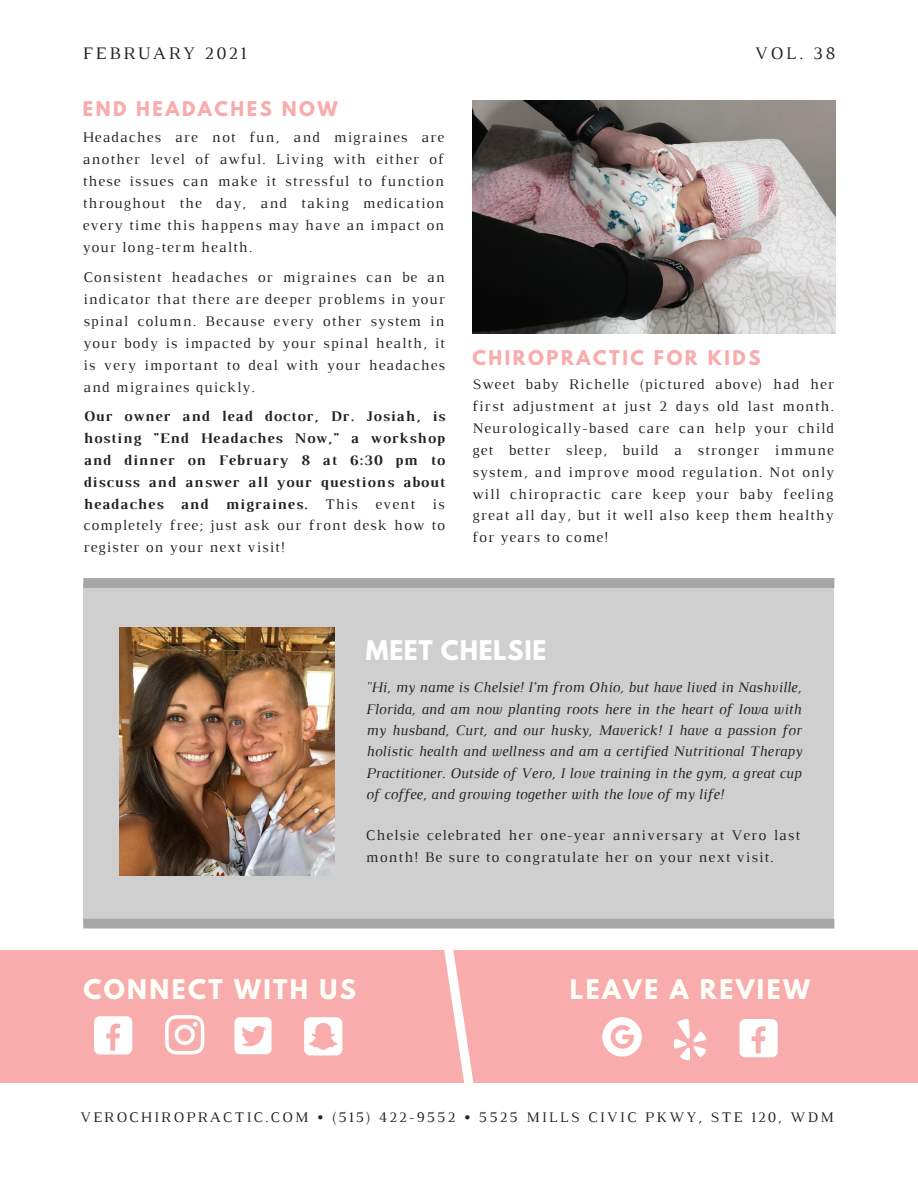
<style>
.page{position:relative;width:918px;height:1188px;background:#fff}
.page>*{position:absolute;margin:0;border:0;box-sizing:border-box;transform-origin:0 0}
.t1{font:700 24px "League Spartan";letter-spacing:.1em;color:#fffff9}
.t2{font:700 24px "League Spartan";letter-spacing:.03em;color:#fff}
.t3{font:700 18px "League Spartan";letter-spacing:.14em;color:#f8acac}
.t4{font:18px "Luthier";letter-spacing:.14em;color:#222}
.t5{font:15px/21.9px "Luthier";letter-spacing:.07em;color:#222;text-align:justify}
.t6{font:italic 15px/21.3px "Luthier";color:#222;text-align:justify}
.t7{font:700 15px/21.9px "Luthier";letter-spacing:.07em;color:#222;text-align:justify}
.t8{font:15px "Luthier";letter-spacing:.14em;color:#222}
.s1{font-weight:400}
</style>
<div class="page">
<div style="left:0;top:950px;width:918px;height:238px;background:#f8acac"></div>
<img style="left:472px;top:101px;width:364px;height:232px">
<svg style="left:443px;top:950px;width:31px;height:134px"></svg>
<div style="left:0;top:1084px;width:918px;height:104px;background:#fff"></div>
<svg style="left:165px;top:1015px;width:39px;height:40px"></svg>
<svg style="left:234px;top:1017px;width:38px;height:37px"></svg>
<div style="left:304px;top:1017px;width:38px;height:38px;background:#fff;border-radius:6px"></div>
<svg style="left:309px;top:1023px;width:29px;height:27px"></svg>
<div style="left:94px;top:1016px;width:38px;height:38px;background:#fff;border-radius:6px"></div>
<svg style="left:106px;top:1024px;width:14px;height:27px"></svg>
<svg style="left:602px;top:1017px;width:40px;height:40px"></svg>
<div style="left:739px;top:1019px;width:39px;height:38px;background:#fff;border-radius:6px"></div>
<svg style="left:752px;top:1026px;width:14px;height:27px"></svg>
<svg style="left:674px;top:1019px;width:32px;height:42px"></svg>
<div style="left:83px;top:584px;width:751px;height:340px;background:#cfcfcf"></div>
<img style="left:119px;top:627px;width:215px;height:249px">
<div style="left:83px;top:578px;width:751px;height:10px;background:#a6a6a6"></div>
<svg style="left:83px;top:919px;width:751px;height:10px;background:#aaa"></svg>
<p class="t4" style="left:83px;top:46px;width:165px">FEBRUARY 2021</p>
<p class="t4" style="left:755px;top:46px;width:82px">VOL. 38</p>
<p class="t3" style="left:83px;top:99px;width:257px">END HEADACHES NOW</p>
<p class="t5" style="left:83px;top:128px;width:363px">Headaches are not fun, and migraines are another level of awful. Living with either of these issues can make it stressful to function throughout the day, and taking medication every time this happens may have an impact on your long-term health.</p>
<p class="t5" style="left:83px;top:268px;width:363px">Consistent headaches or migraines can be an indicator that there are deeper problems in your spinal column. Because every other system in your body is impacted by your spinal health, it is very important to deal with your headaches and migraines quickly.</p>
<p class="t7" style="left:83px;top:406px;width:363px">Our owner and lead doctor, Dr. Josiah, is hosting "End Headaches Now," a workshop and dinner on February 8 at 6:30 pm to discuss and answer all your questions about headaches and migraines. <span class="s1">This event is completely free; just ask our front desk how to register on your next visit!</span></p>
<p class="t3" style="left:472px;top:349px;width:290px">CHIROPRACTIC FOR KIDS</p>
<p class="t5" style="left:472px;top:375px;width:363px">Sweet baby Richelle (pictured above) had her first adjustment at just 2 days old last month.<br>Neurologically-based care can help your child get better sleep, build a stronger immune system, and improve mood regulation. Not only will chiropractic care keep your baby feeling great all day, but it well also keep them healthy for years to come!</p>
<p class="t2" style="left:366px;top:639px;width:182px">MEET CHELSIE</p>
<p class="t6" style="left:366px;top:678px;width:437px">"Hi, my name is Chelsie! I’m from Ohio, but have lived in Nashville, Florida, and am now planting roots here in the heart of Iowa with my husband, Curt, and our husky, Maverick! I have a passion for holistic health and wellness and am a certified Nutritional Therapy Practitioner. Outside of Vero, I love training in the gym, a great cup of coffee, and growing together with the love of my life!</p>
<p class="t5" style="left:366px;top:826px;width:436px;line-height:21.3px">Chelsie celebrated her one-year anniversary at Vero last month! Be sure to congratulate her on your next visit.</p>
<p class="t1" style="left:83px;top:977px;width:274px">CONNECT WITH US</p>
<p class="t1" style="left:570px;top:977px;width:242px">LEAVE A REVIEW</p>
<p class="t8" style="left:80px;top:1112px;width:755px">VEROCHIROPRACTIC.COM • (515) 422-9552 • 5525 MILLS CIVIC PKWY, STE 120, WDM</p>
</div>
